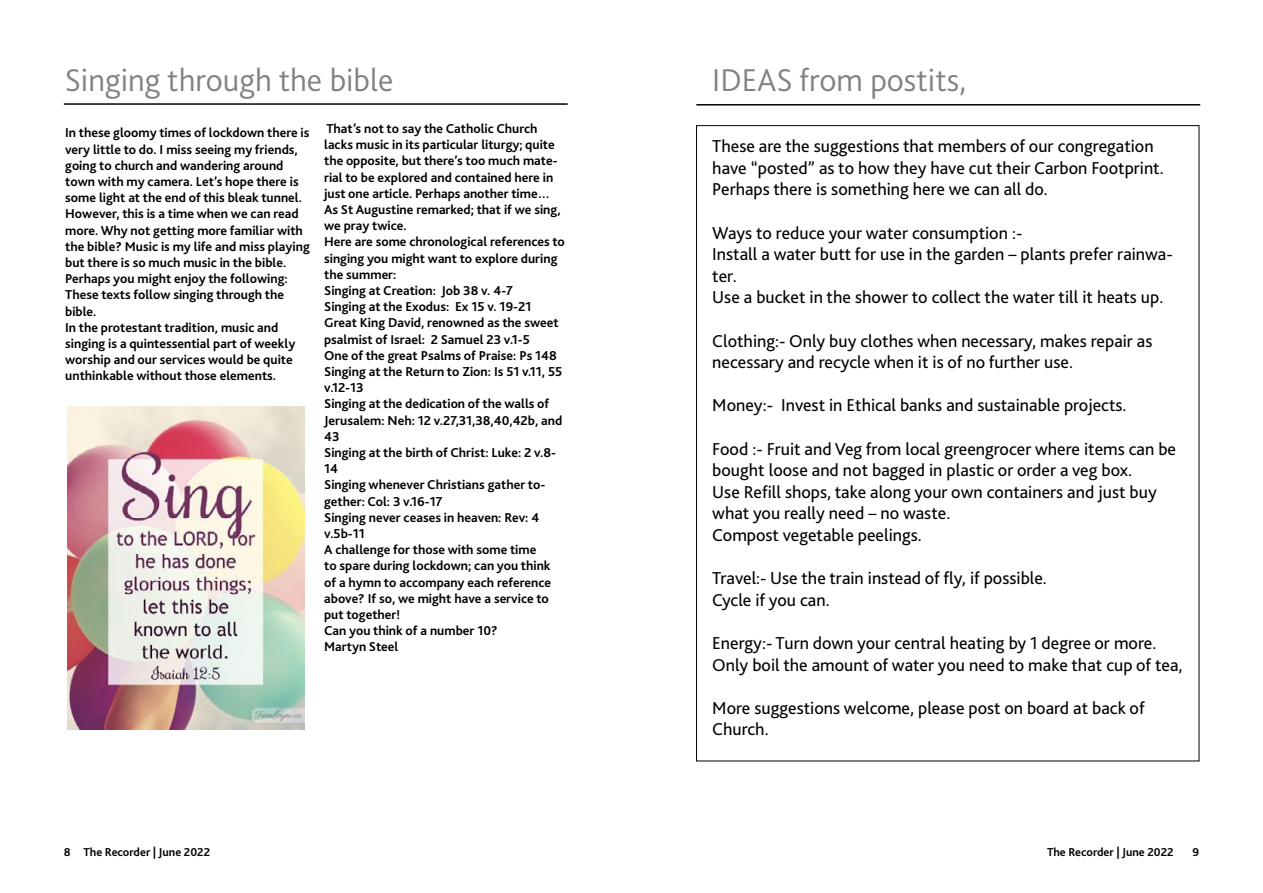
<style>
.page{position:relative;width:1263px;height:893px;background:#fff}
.page>*{position:absolute;margin:0;border:0;box-sizing:border-box;transform-origin:0 0}
.t1{font:300 33px "Bliss 2";color:#808285}
.t2{font:18px/21.6px "Bliss 2";color:#000}
.t3{font:700 13.5px/16.2px "Bliss 2";color:#000}
.t4{font:700 12px "Bliss 2";color:#000}
</style>
<div class="page">
<hr style="left:64px;top:103px;width:504px;height:2px;background:#000">
<img style="left:68px;top:406px;width:237px;height:323px">
<hr style="left:696px;top:104px;width:504px;height:2px;background:#000">
<h1 class="t1" style="left:65px;top:60px;width:330px">Singing through the bible</h1>
<h1 class="t1" style="left:712px;top:60px;width:256px">IDEAS from postits,</h1>
<p class="t3" style="left:65px;top:124px;width:246px">In these gloomy times of lockdown there is very little to do. I miss seeing my friends, going to church and wandering around town with my camera. Let’s hope there is some light at the end of this bleak tunnel.<br>However, this is a time when we can read more. Why not getting more familiar with the bible? Music is my life and miss playing but there is so much music in the bible.<br>Perhaps you might enjoy the following:<br>These texts follow singing through the bible.<br>In the protestant tradition, music and singing is a quintessential part of weekly worship and our services would be quite unthinkable without those elements.</p>
<p class="t3" style="left:324px;top:120px;width:242px">That’s not to say the Catholic Church lacks music in its particular liturgy; quite the opposite, but there’s too much mate&shy;rial to be explored and contained here in just one article. Perhaps another time…<br>As St Augustine remarked; that if we sing, we pray twice.<br>Here are some chronological references to singing you might want to explore during the summer:<br>Singing at Creation: Job 38 v. 4-7<br>Singing at the Exodus: Ex 15 v. 19-21<br>Great King David, renowned as the sweet psalmist of Israel: 2 Samuel 23 v.1-5<br>One of the great Psalms of Praise: Ps 148<br>Singing at the Return to Zion: Is 51 v.11, 55 v.12-13<br>Singing at the dedication of the walls of<br>Jerusalem: Neh: 12 v.27,31,38,40,42b, and<br>43<br>Singing at the birth of Christ: Luke: 2 v.8-<br>14<br>Singing whenever Christians gather to&shy;gether: Col: 3 v.16-17<br>Singing never ceases in heaven: Rev: 4 v.5b-11<br>A challenge for those with some time<br>to spare during lockdown; can you think of a hymn to accompany each reference above? If so, we might have a service to put together!<br>Can you think of a number 10?<br>Martyn Steel</p>
<h2 class="t2" style="left:712px;top:135px;width:453px">These are the suggestions that members of our congregation have “posted” as to how they have cut their Carbon Footprint.<br>Perhaps there is something here we can all do.</h2>
<h2 class="t2" style="left:712px;top:221px;width:462px">Ways to reduce your water consumption :-<br>Install a water butt for use in the garden – plants prefer rainwa&shy;ter.<br>Use a bucket in the shower to collect the water till it heats up.</h2>
<h2 class="t2" style="left:712px;top:329px;width:442px">Clothing:- Only buy clothes when necessary, makes repair as necessary and recycle when it is of no further use.</h2>
<h2 class="t2" style="left:712px;top:394px;width:416px">Money:- Invest in Ethical banks and sustainable projects.</h2>
<p class="t2" style="left:712px;top:437px;width:465px">Food :- Fruit and Veg from local greengrocer where items can be bought loose and not bagged in plastic or order a veg box.<br>Use Refill shops, take along your own containers and just buy what you really need – no waste.<br>Compost vegetable peelings.</p>
<h2 class="t2" style="left:712px;top:567px;width:336px">Travel:- Use the train instead of fly, if possible.<br>Cycle if you can.</h2>
<h2 class="t2" style="left:712px;top:632px;width:472px">Energy:- Turn down your central heating by 1 degree or more.<br>Only boil the amount of water you need to make that cup of tea,</h2>
<h2 class="t2" style="left:712px;top:697px;width:434px">More suggestions welcome, please post on board at back of<br>Church.</h2>
<p class="t4" style="left:64px;top:844px;width:148px">8 The Recorder | June 2022</p>
<p class="t4" style="left:1047px;top:844px;width:128px">The Recorder | June 2022</p>
<p class="t4" style="left:1192px;top:844px;width:8px">9</p>
</div>
